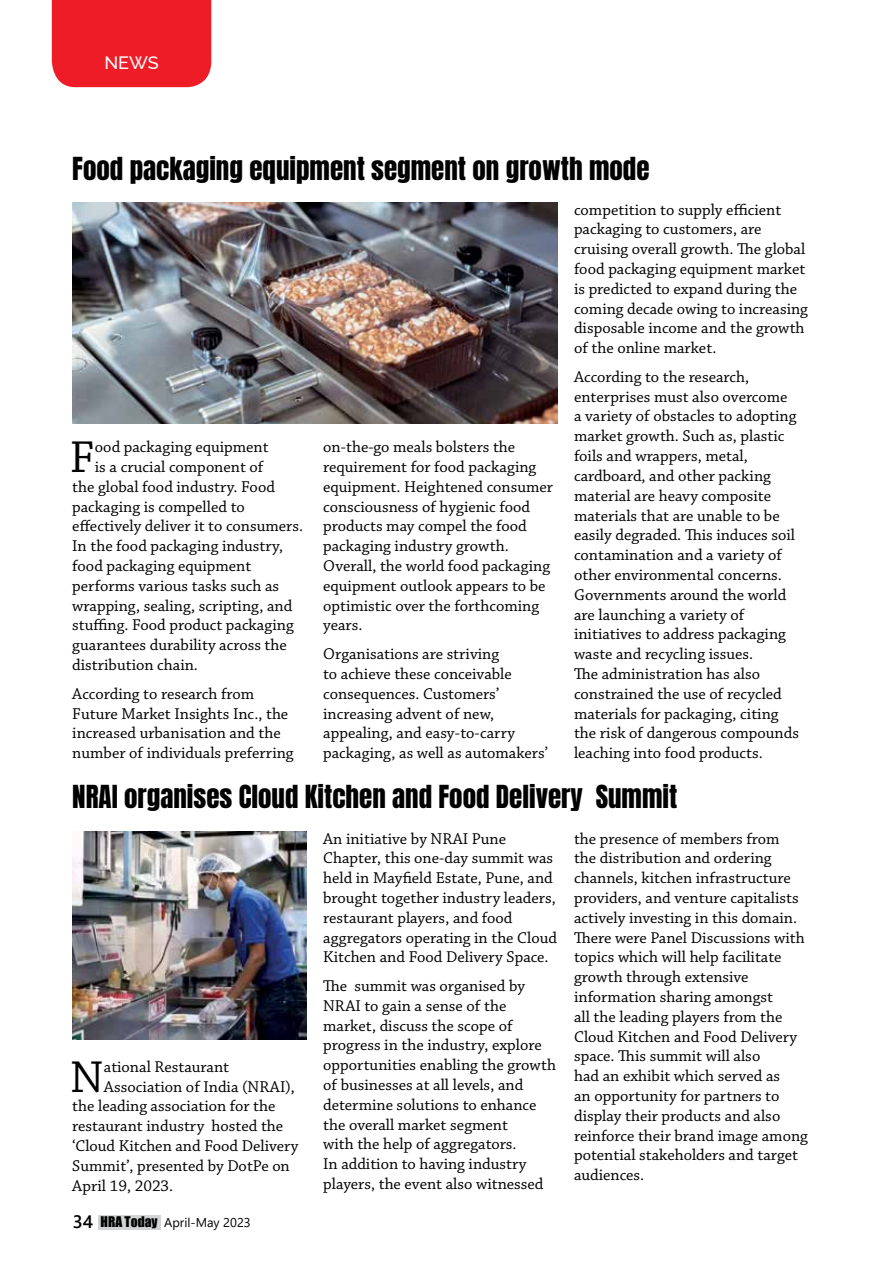
<style>
.page{position:relative;width:893px;height:1263px;background:#fff}
.page>*{position:absolute;margin:0;border:0;box-sizing:border-box;transform-origin:0 0}
.t1{font:46.95px "Chaparral Pro";color:#000}
.t2{font:27px "Anton";color:#000}
.t3{font:500 18px "Raleway";color:#fff}
.t4{font:16.5px/19.8px "Chaparral Pro";color:#000}
.t5{font:12.75px "Segoe UI";color:#000}
.s1{font-weight:600;font-size:18px}
.s2{font-family:"Impact";font-size:13.5px}
</style>
<div class="page">
<div style="left:99px;top:1215px;width:62px;height:14px;background:#d1d3d4"></div>
<img style="left:72px;top:202px;width:485px;height:221px">
<img style="left:72px;top:831px;width:234px;height:208px">
<div style="left:52px;top:0;width:159px;height:87px;background:#ed1c27"></div>
<p class="t3" style="left:104px;top:48px;width:56px">NEWS</p>
<h2 class="t2" style="left:72px;top:154px;width:579px">Food packaging equipment segment on growth mode</h2>
<h1 class="t1" style="left:70px;top:431px;width:26px">F</h1>
<p class="t4" style="left:95px;top:438px;width:175px">ood packaging equipment</p>
<p class="t4" style="left:95px;top:458px;width:170px">is a crucial component of</p>
<p class="t4" style="left:72px;top:477px;width:204px">the global food industry. Food</p>
<p class="t4" style="left:72px;top:497px;width:174px">packaging is compelled to</p>
<p class="t4" style="left:72px;top:517px;width:232px">effectively deliver it to consumers.</p>
<p class="t4" style="left:72px;top:537px;width:212px">In the food packaging industry,</p>
<p class="t4" style="left:72px;top:557px;width:181px">food packaging equipment</p>
<p class="t4" style="left:72px;top:576px;width:208px">performs various tasks such as</p>
<p class="t4" style="left:72px;top:596px;width:222px">wrapping, sealing, scripting, and</p>
<p class="t4" style="left:72px;top:616px;width:223px">stuffing. Food product packaging</p>
<p class="t4" style="left:72px;top:636px;width:216px">guarantees durability across the</p>
<p class="t4" style="left:72px;top:656px;width:127px">distribution chain.</p>
<p class="t4" style="left:72px;top:684px;width:223px">According to research from<br>Future Market Insights Inc., the increased urbanisation and the number of individuals preferring</p>
<p class="t4" style="left:323px;top:438px;width:231px">on-the-go meals bolsters the requirement for food packaging equipment. Heightened consumer consciousness of hygienic food products may compel the food packaging industry growth.<br>Overall, the world food packaging equipment outlook appears to be optimistic over the forthcoming years.</p>
<p class="t4" style="left:323px;top:645px;width:227px">Organisations are striving<br>to achieve these conceivable consequences. Customers’ increasing advent of new, appealing, and easy-to-carry packaging, as well as automakers’</p>
<p class="t4" style="left:574px;top:200px;width:235px">competition to supply efficient packaging to customers, are cruising overall growth. The global food packaging equipment market is predicted to expand during the coming decade owing to increasing disposable income and the growth of the online market.</p>
<p class="t4" style="left:574px;top:367px;width:226px">According to the research, enterprises must also overcome a variety of obstacles to adopting market growth. Such as, plastic foils and wrappers, metal, cardboard, and other packing material are heavy composite materials that are unable to be easily degraded. This induces soil contamination and a variety of other environmental concerns.<br>Governments around the world are launching a variety of initiatives to address packaging waste and recycling issues.<br>The administration has also constrained the use of recycled materials for packaging, citing the risk of dangerous compounds leaching into food products.</p>
<h2 class="t2" style="left:72px;top:783px;width:606px">NRAI organises Cloud Kitchen and Food Delivery Summit</h2>
<h1 class="t1" style="left:70px;top:1051px;width:35px">N</h1>
<p class="t4" style="left:104px;top:1057px;width:127px">ational Restaurant</p>
<p class="t4" style="left:104px;top:1077px;width:192px">Association of India (NRAI),</p>
<p class="t4" style="left:72px;top:1097px;width:205px">the leading association for the</p>
<p class="t4" style="left:72px;top:1117px;width:212px">restaurant industry hosted the</p>
<p class="t4" style="left:72px;top:1136px;width:228px">‘Cloud Kitchen and Food Delivery</p>
<p class="t4" style="left:72px;top:1156px;width:219px">Summit’, presented by DotPe on</p>
<p class="t4" style="left:72px;top:1176px;width:103px">April 19, 2023.</p>
<p class="t5" style="left:73px;top:1210px;width:180px"><span class="s1">34</span> <span class="s2">HRA Today</span> April-May 2023</p>
<p class="t4" style="left:323px;top:829px;width:235px">An initiative by NRAI Pune<br>Chapter, this one-day summit was held in Mayfield Estate, Pune, and brought together industry leaders, restaurant players, and food aggregators operating in the Cloud<br>Kitchen and Food Delivery Space.</p>
<p class="t4" style="left:323px;top:976px;width:234px">The summit was organised by<br>NRAI to gain a sense of the market, discuss the scope of progress in the industry, explore opportunities enabling the growth of businesses at all levels, and determine solutions to enhance the overall market segment<br>with the help of aggregators.<br>In addition to having industry players, the event also witnessed</p>
<p class="t4" style="left:574px;top:829px;width:235px">the presence of members from<br>the distribution and ordering channels, kitchen infrastructure providers, and venture capitalists actively investing in this domain.<br>There were Panel Discussions with topics which will help facilitate growth through extensive information sharing amongst<br>all the leading players from the<br>Cloud Kitchen and Food Delivery space. This summit will also<br>had an exhibit which served as<br>an opportunity for partners to display their products and also reinforce their brand image among potential stakeholders and target audiences.</p>
</div>
